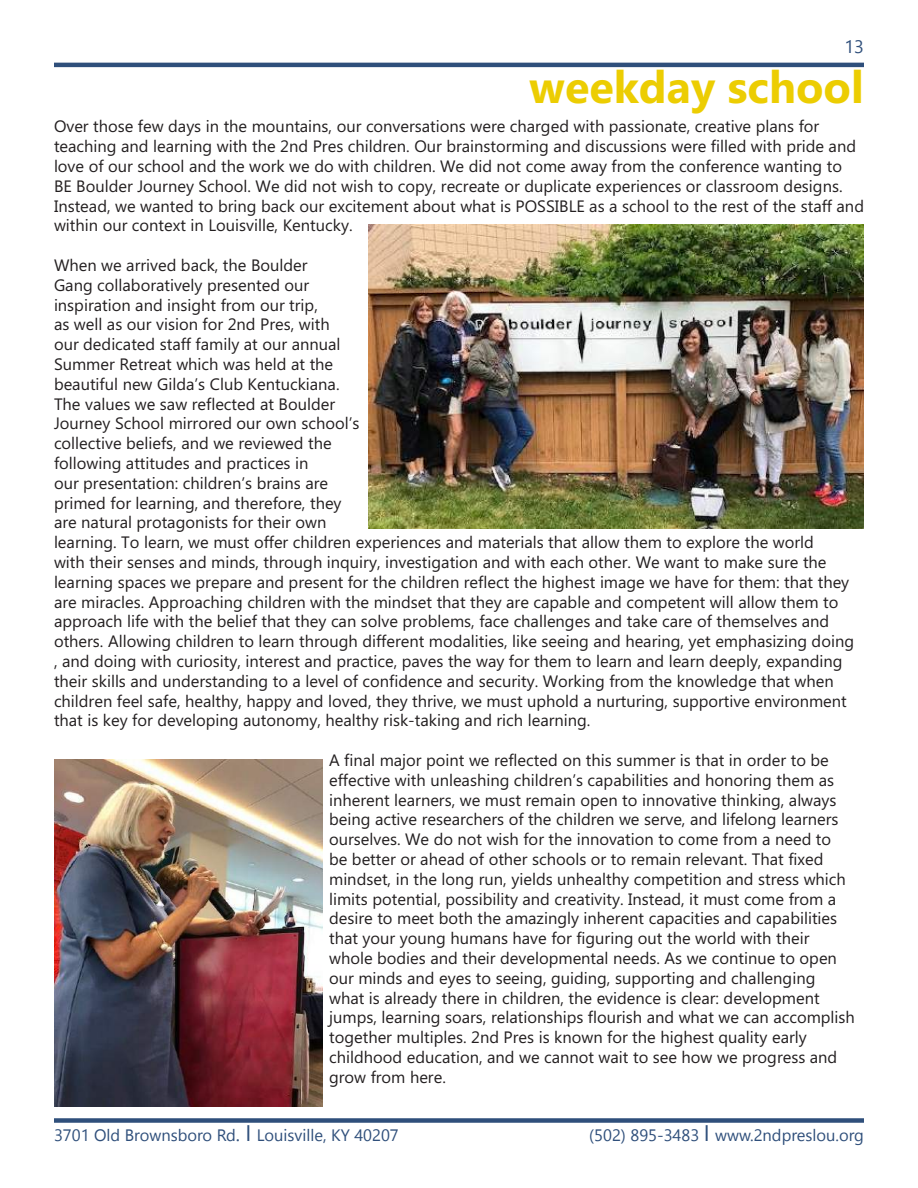
<style>
.page{position:relative;width:918px;height:1188px;background:#fff}
.page>*{position:absolute;margin:0;border:0;box-sizing:border-box;transform-origin:0 0}
.t1{font:700 45px "Microsoft Phags Pa";color:#eccd02}
.t2{font:16.5px/19.8px "Microsoft Phags Pa";color:#231f20}
.t3{font:16.5px "Segoe UI Emoji";color:#2f4f7b}
</style>
<div class="page">
<hr style="left:54px;top:63px;width:810px;height:4px;background:#2f4f7b">
<div style="left:54px;top:1118px;width:810px;height:5px;background:#2f4f7b"></div>
<img style="left:54px;top:759px;width:268px;height:348px">
<img style="left:368px;top:225px;width:496px;height:304px">
<h1 class="t1" style="left:529px;top:55px;width:336px">weekday school</h1>
<p class="t2" style="left:54px;top:116px;width:812px">Over those few days in the mountains, our conversations were charged with passionate, creative plans for teaching and learning with the 2nd Pres children. Our brainstorming and discussions were filled with pride and love of our school and the work we do with children. We did not come away from the conference wanting to<br>BE Boulder Journey School. We did not wish to copy, recreate or duplicate experiences or classroom designs.<br>Instead, we wanted to bring back our excitement about what is POSSIBLE as a school to the rest of the staff and within our context in Louisville, Kentucky.</p>
<p class="t2" style="left:54px;top:255px;width:802px">When we arrived back, the Boulder<br>Gang collaboratively presented our<br>inspiration and insight from our trip,<br>as well as our vision for 2nd Pres, with<br>our dedicated staff family at our annual<br>Summer Retreat which was held at the<br>beautiful new Gilda’s Club Kentuckiana.<br>The values we saw reflected at Boulder<br>Journey School mirrored our own school’s<br>collective beliefs, and we reviewed the<br>following attitudes and practices in<br>our presentation: children’s brains are<br>primed for learning, and therefore, they<br>are natural protagonists for their own<br>learning. To learn, we must offer children experiences and materials that allow them to explore the world<br>with their senses and minds, through inquiry, investigation and with each other. We want to make sure the learning spaces we prepare and present for the children reflect the highest image we have for them: that they are miracles. Approaching children with the mindset that they are capable and competent will allow them to approach life with the belief that they can solve problems, face challenges and take care of themselves and others. Allowing children to learn through different modalities, like seeing and hearing, yet emphasizing doing , and doing with curiosity, interest and practice, paves the way for them to learn and learn deeply, expanding their skills and understanding to a level of confidence and security. Working from the knowledge that when children feel safe, healthy, happy and loved, they thrive, we must uphold a nurturing, supportive environment that is key for developing autonomy, healthy risk-taking and rich learning.</p>
<p class="t2" style="left:329px;top:750px;width:527px">A final major point we reflected on this summer is that in order to be effective with unleashing children’s capabilities and honoring them as inherent learners, we must remain open to innovative thinking, always being active researchers of the children we serve, and lifelong learners ourselves. We do not wish for the innovation to come from a need to<br>be better or ahead of other schools or to remain relevant. That fixed mindset, in the long run, yields unhealthy competition and stress which limits potential, possibility and creativity. Instead, it must come from a desire to meet both the amazingly inherent capacities and capabilities that your young humans have for figuring out the world with their whole bodies and their developmental needs. As we continue to open our minds and eyes to seeing, guiding, supporting and challenging<br>what is already there in children, the evidence is clear: development jumps, learning soars, relationships flourish and what we can accomplish together multiples. 2nd Pres is known for the highest quality early childhood education, and we cannot wait to see how we progress and grow from here.</p>
<p class="t3" style="left:107px;top:1125px;width:107px">● □ ■▲□□</p>
<p class="t3" style="left:265px;top:1125px;width:51px">□◆ ▲❖ ●●</p>
<p class="t3" style="left:664px;top:1125px;width:37px">✓✔ ✓</p>
<p class="t3" style="left:763px;top:1125px;width:88px">■ ▲●□◆ □</p>
</div>
